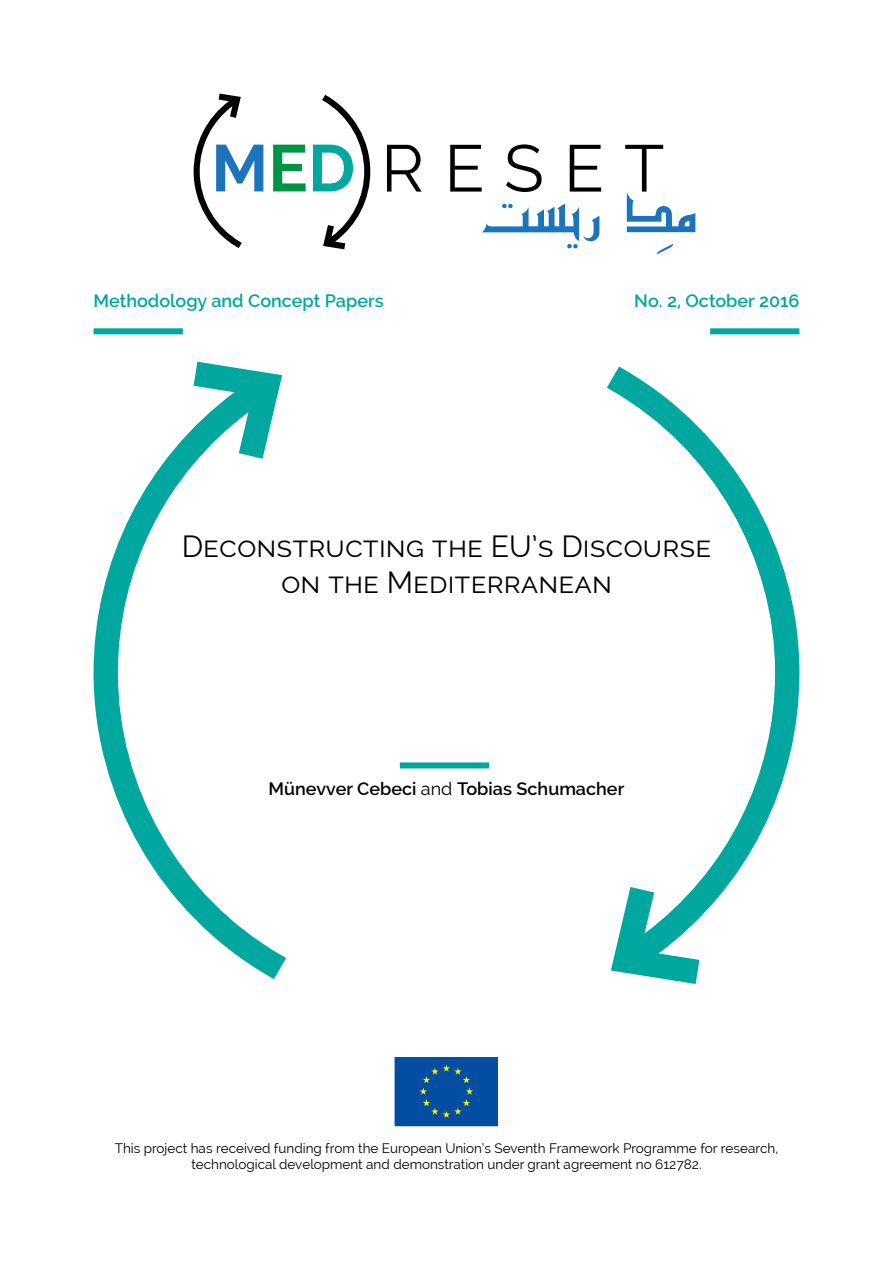
<style>
.page{position:relative;width:893px;height:1263px;background:#fff}
.page>*{position:absolute;margin:0;border:0;box-sizing:border-box;transform-origin:0 0}
.t1{font:30px/36px "Raleway";color:#000;text-align:center}
.t2{font:600 18px "Raleway";color:#00a79e}
.t3{font:600 18px "Raleway";color:#000}
.t4{font:13.5px/16.2px "Raleway";color:#000;text-align:center}
.s1{font-weight:400}
</style>
<div class="page">
<svg style="left:394px;top:1057px;width:104px;height:70px;background:#0d559f"></svg>
<svg style="left:194px;top:94px;width:69px;height:154px"></svg>
<svg style="left:273px;top:145px;width:33px;height:46px"></svg>
<svg style="left:313px;top:95px;width:57px;height:154px"></svg>
<svg style="left:387px;top:145px;width:35px;height:47px"></svg>
<svg style="left:450px;top:145px;width:32px;height:47px"></svg>
<svg style="left:506px;top:144px;width:36px;height:48px"></svg>
<svg style="left:570px;top:145px;width:31px;height:47px"></svg>
<svg style="left:625px;top:145px;width:70px;height:87px"></svg>
<svg style="left:482px;top:204px;width:117px;height:44px"></svg>
<svg style="left:656px;top:244px;width:17px;height:10px"></svg>
<div style="left:400px;top:762px;width:89px;height:6px;background:#00a79e"></div>
<svg style="left:607px;top:367px;width:192px;height:617px"></svg>
<svg style="left:94px;top:362px;width:192px;height:617px"></svg>
<div style="left:94px;top:328px;width:89px;height:6px;background:#00a79e"></div>
<div style="left:710px;top:328px;width:89px;height:6px;background:#00a79e"></div>
<h2 class="t2" style="left:94px;top:290px;width:292px">Methodology and Concept Papers</h2>
<h2 class="t2" style="left:634px;top:290px;width:167px">No. 2, October 2016</h2>
<h1 class="t1" style="left:182px;top:529px;width:531px">Deconstructing the EU’s Discourse on the Mediterranean</h1>
<h2 class="t3" style="left:269px;top:778px;width:357px">Münevver Cebeci <span class="s1">and</span> Tobias Schumacher</h2>
<p class="t4" style="left:115px;top:1140px;width:665px">This project has received funding from the European Union’s Seventh Framework Programme for research, technological development and demonstration under grant agreement no 612782.</p>
</div>
